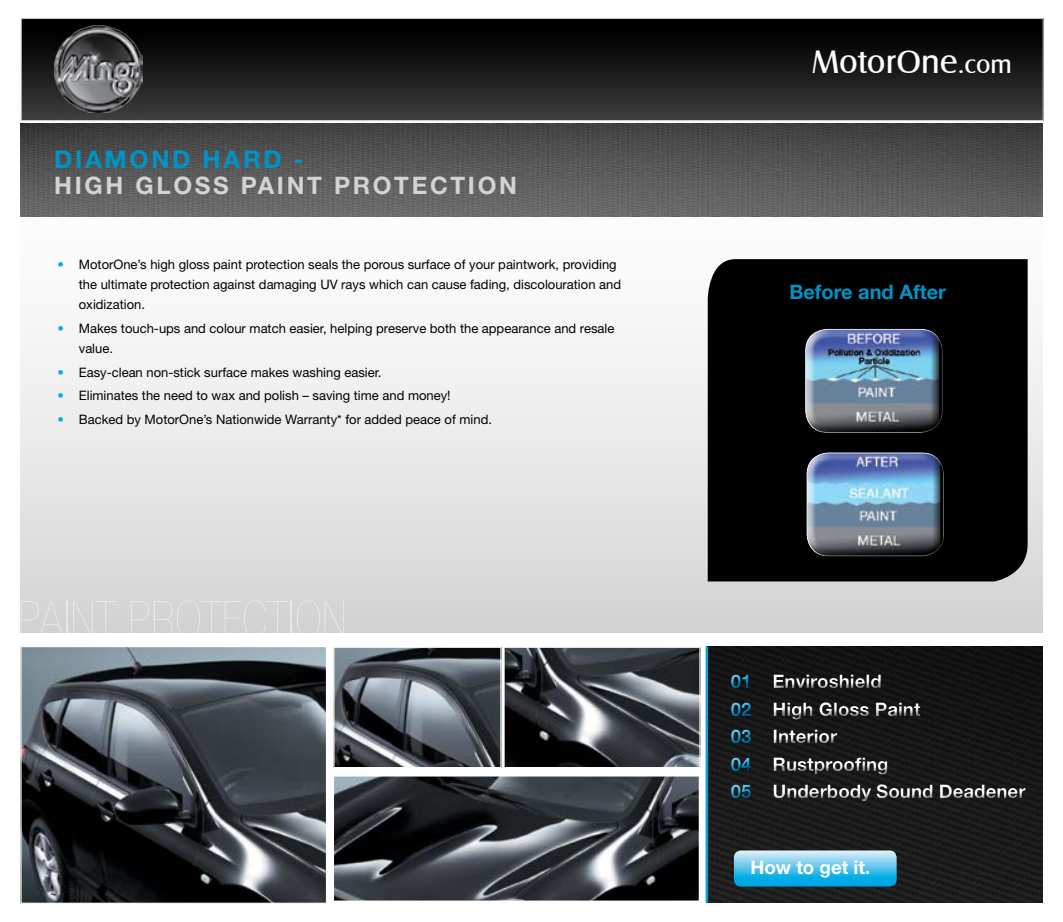
<style>
.page{position:relative;width:1063px;height:922px;background:#fff}
.page>*{position:absolute;margin:0;border:0;box-sizing:border-box;transform-origin:0 0}
.t1{font:33.5px "Castle T";color:#fff}
.t2{font:700 24.5px "Helvetica Neue";letter-spacing:.11em;color:#0094c6}
.t3{font:700 24.12px "Helvetica Neue";letter-spacing:.11em;color:#d1d3d4}
.t4{font:700 20px "Helvetica Neue";color:#0094c6}
.t5{font:700 18.75px/27.5px "Helvetica Neue";color:#fff}
.t6{font:13px/20px "Helvetica Neue";color:#000}
.s1{color:#00aeef}
.s2{font-size:25.75px}
.s3{color:#00a4e3}
</style>
<div class="page">
<svg style="left:21px;top:216px;width:1022px;height:416px"></svg>
<img style="left:21px;top:123px;width:1022px;height:93px">
<div style="left:708px;top:259px;width:320px;height:322px;background:#000"></div>
<div style="left:708px;top:646px;width:335px;height:256px;background:#1a1a1a"></div>
<div style="left:21px;top:18px;width:1022px;height:102px;background:linear-gradient(to bottom,#000,#3c3c3e)"></div>
<div style="left:21px;top:18px;width:1022px;height:103px;border:1px solid #d1d3d4"></div>
<hr style="left:706px;top:646px;width:2px;height:256px;background:#00a4e3">
<img style="left:22px;top:647px;width:303px;height:254px">
<div style="left:20px;top:645px;width:307px;height:258px;border:1px solid #fff"></div>
<img style="left:505px;top:648px;width:194px;height:118px">
<div style="left:503px;top:646px;width:198px;height:122px;border:1px solid #fff"></div>
<img style="left:335px;top:777px;width:363px;height:122px">
<div style="left:332px;top:774px;width:369px;height:128px;border:2px solid #fff"></div>
<img style="left:335px;top:648px;width:165px;height:118px">
<div style="left:333px;top:646px;width:169px;height:122px;border:1px solid #fff"></div>
<div style="left:796px;top:319px;width:141px;height:114px;background:#fff;opacity:.75"></div>
<div style="left:811px;top:324px;width:141px;height:109px;background:#000;opacity:.75"></div>
<div style="left:797px;top:443px;width:141px;height:113px;background:#fff;opacity:.75"></div>
<div style="left:812px;top:448px;width:141px;height:108px;background:#000;opacity:.75"></div>
<svg style="left:734px;top:850px;width:163px;height:36px"></svg>
<div style="left:722px;top:665px;width:311px;height:142px;background:#141414"></div>
<div style="left:725px;top:668px;width:310px;height:142px;background:#000;opacity:.75"></div>
<img style="left:54px;top:25px;width:88px;height:88px">
<h2 class="t2" style="left:54px;top:144px;width:251px">diamond hard -</h2>
<h3 class="t3" style="left:54px;top:171px;width:464px">high gloss paint protection</h3>
<p class="t6" style="left:79px;top:254px;width:544px;text-indent:-21px"><span class="s1">•</span> MotorOne’s high gloss paint protection seals the porous surface of your paintwork, providing the ultimate protection against damaging UV rays which can cause fading, discolouration and oxidization.</p>
<p class="t6" style="left:79px;top:318px;width:537px;text-indent:-21px"><span class="s1">•</span> Makes touch-ups and colour match easier, helping preserve both the appearance and resale value.</p>
<p class="t6" style="left:58px;top:361px;width:325px"><span class="s1">•</span> Easy-clean non-stick surface makes washing easier.</p>
<p class="t6" style="left:58px;top:385px;width:395px"><span class="s1">•</span> Eliminates the need to wax and polish – saving time and money!</p>
<p class="t6" style="left:58px;top:409px;width:436px"><span class="s1">•</span> Backed by MotorOne’s Nationwide Warranty* for added peace of mind.</p>
<h1 class="t1" style="left:812px;top:43px;width:202px">MotorOne<span class="s2">.com</span></h1>
<h3 class="t4" style="left:789px;top:279px;width:158px">Before and After</h3>
<h3 class="t5" style="left:731px;top:667px;width:296px"><span class="s3">01</span> Enviroshield<br><span class="s3">02</span> High Gloss Paint<br><span class="s3">03</span> Interior<br><span class="s3">04</span> Rustproofing<br><span class="s3">05</span> Underbody Sound Deadener</h3>
<h3 class="t5" style="left:751px;top:853px;width:121px">How to get it.</h3>
</div>
